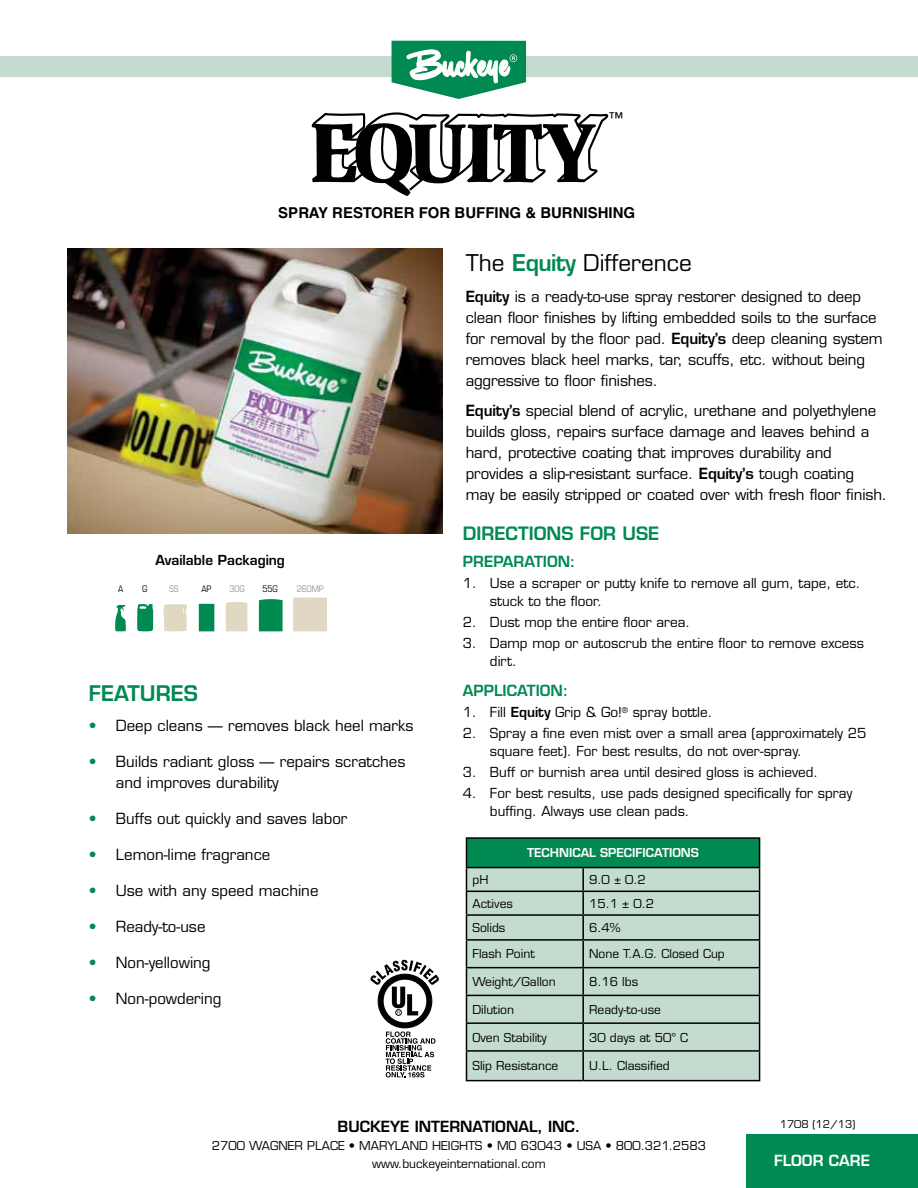
<style>
.page{position:relative;width:918px;height:1188px;background:#fff}
.page>*{position:absolute;margin:0;border:0;box-sizing:border-box;transform-origin:0 0}
.t1{font:22.5px "Eurostile LT Std";color:#000}
.t2{font:600 21px "Eurostile LT Std";color:#008a52}
.t3{font:600 18px "Eurostile LT Std";color:#008a52}
.t4{font:15px/21px "Eurostile LT Std";letter-spacing:-.01em;color:#000}
.t5{font:700 15px "Helvetica LT Std";color:#000}
.t6{font:600 15px "Eurostile LT Std";color:#000}
.t7{font:600 15px "Eurostile LT Std";color:#008a52}
.t8{font:600 15px "Eurostile LT Std";color:#fff}
.t9{font:15px "Helvetica LT Std";color:#000}
.t10{font:13.5px/18px "Eurostile LT Std";color:#000}
.t11{font:600 13.5px "Eurostile LT Std";color:#000}
.t12{font:12px/18px "Eurostile LT Std";color:#000;text-align:center}
.t13{font:600 12px "Eurostile LT Std";color:#fff}
.t14{font:10.5px "Eurostile LT Std";color:#000}
.t15{font:condensed 9px "Eurostile LT Std";color:#939598}
.t16{font:condensed 9px "Eurostile LT Std";color:#000}
.s1{color:#008a52}
.s2{font-weight:600;color:#008a52}
.s3{font-weight:600}
</style>
<div class="page">
<div style="left:0;top:56px;width:918px;height:20px;background:#c3dccf"></div>
<svg style="left:392px;top:41px;width:134px;height:58px"></svg>
<svg style="left:312px;top:112px;width:296px;height:84px"></svg>
<img style="left:68px;top:248px;width:375px;height:285px">
<div style="left:746px;top:1134px;width:172px;height:54px;background:#008a52"></div>
<svg style="left:115px;top:605px;width:11px;height:26px"></svg>
<svg style="left:137px;top:604px;width:16px;height:27px"></svg>
<svg style="left:163px;top:604px;width:24px;height:27px"></svg>
<svg style="left:199px;top:604px;width:15px;height:27px"></svg>
<svg style="left:226px;top:602px;width:21px;height:29px"></svg>
<svg style="left:259px;top:599px;width:24px;height:32px"></svg>
<svg style="left:293px;top:598px;width:34px;height:33px"></svg>
<div style="left:466px;top:838px;width:294px;height:30px;background:#008a52"></div>
<div style="left:467px;top:868px;width:292px;height:212px;background:#c3dccf"></div>
<hr style="left:466px;top:837px;width:117px;height:2px;background:#000">
<hr style="left:583px;top:837px;width:177px;height:2px;background:#000">
<hr style="left:466px;top:867px;width:117px;height:1px;background:#000">
<hr style="left:583px;top:867px;width:177px;height:1px;background:#000">
<hr style="left:582px;top:868px;width:2px;height:23px;background:#000">
<hr style="left:466px;top:891px;width:117px;height:1px;background:#000">
<hr style="left:583px;top:891px;width:177px;height:1px;background:#000">
<hr style="left:582px;top:892px;width:2px;height:22px;background:#000">
<hr style="left:466px;top:914px;width:117px;height:2px;background:#000">
<hr style="left:583px;top:914px;width:177px;height:2px;background:#000">
<hr style="left:582px;top:916px;width:2px;height:23px;background:#000">
<hr style="left:466px;top:939px;width:117px;height:2px;background:#000">
<hr style="left:583px;top:939px;width:177px;height:2px;background:#000">
<hr style="left:582px;top:941px;width:2px;height:26px;background:#000">
<hr style="left:466px;top:967px;width:117px;height:1px;background:#000">
<hr style="left:583px;top:967px;width:177px;height:1px;background:#000">
<hr style="left:582px;top:968px;width:2px;height:27px;background:#000">
<hr style="left:466px;top:995px;width:117px;height:1px;background:#000">
<hr style="left:583px;top:995px;width:177px;height:1px;background:#000">
<hr style="left:582px;top:996px;width:2px;height:26px;background:#000">
<hr style="left:466px;top:1022px;width:117px;height:2px;background:#000">
<hr style="left:583px;top:1022px;width:177px;height:2px;background:#000">
<hr style="left:582px;top:1024px;width:2px;height:26px;background:#000">
<hr style="left:466px;top:1050px;width:117px;height:2px;background:#000">
<svg style="left:466px;top:839px;width:1px;height:241px"></svg>
<hr style="left:583px;top:1050px;width:177px;height:2px;background:#000">
<hr style="left:582px;top:1052px;width:2px;height:28px;background:#000">
<svg style="left:759px;top:839px;width:1px;height:241px"></svg>
<hr style="left:466px;top:1080px;width:117px;height:1px;background:#000">
<hr style="left:583px;top:1080px;width:177px;height:1px;background:#000">
<svg style="left:370px;top:960px;width:69px;height:117px"></svg>
<p class="t9" style="left:609px;top:109px;width:16px">™</p>
<p class="t5" style="left:278px;top:203px;width:358px">SPRAY RESTORER FOR BUFFING &amp; BURNISHING</p>
<p class="t11" style="left:156px;top:551px;width:131px">Available Packaging</p>
<p class="t16" style="left:118px;top:583px;width:7px">A</p>
<p class="t16" style="left:142px;top:583px;width:7px">G</p>
<p class="t15" style="left:169px;top:583px;width:11px">SS</p>
<p class="t16" style="left:201px;top:583px;width:11px">AP</p>
<p class="t15" style="left:230px;top:583px;width:17px">30G</p>
<p class="t16" style="left:262px;top:583px;width:17px">55G</p>
<p class="t15" style="left:297px;top:583px;width:29px">260MP</p>
<h2 class="t2" style="left:89px;top:681px;width:111px">FEATURES</h2>
<p class="t4" style="left:89px;top:716px;width:326px"><span class="s1">•</span> Deep cleans — removes black heel marks</p>
<p class="t4" style="left:116px;top:752px;width:291px;text-indent:-27px"><span class="s1">•</span> Builds radiant gloss — repairs scratches and improves durability</p>
<p class="t4" style="left:89px;top:809px;width:260px"><span class="s1">•</span> Buffs out quickly and saves labor</p>
<p class="t4" style="left:89px;top:845px;width:183px"><span class="s1">•</span> Lemon-lime fragrance</p>
<p class="t4" style="left:89px;top:881px;width:231px"><span class="s1">•</span> Use with any speed machine</p>
<p class="t4" style="left:89px;top:917px;width:118px"><span class="s1">•</span> Ready-to-use</p>
<p class="t4" style="left:89px;top:953px;width:123px"><span class="s1">•</span> Non-yellowing</p>
<p class="t4" style="left:89px;top:989px;width:134px"><span class="s1">•</span> Non-powdering</p>
<h1 class="t1" style="left:466px;top:249px;width:228px">The <span class="s2">Equity</span> Difference</h1>
<p class="t4" style="left:466px;top:286px;width:418px"><span class="s3">Equity</span> is a ready-to-use spray restorer designed to deep clean floor finishes by lifting embedded soils to the surface for removal by the floor pad. <span class="s3">Equity’s</span> deep cleaning system removes black heel marks, tar, scuffs, etc. without being aggressive to floor finishes.</p>
<p class="t4" style="left:466px;top:400px;width:423px"><span class="s3">Equity’s</span> special blend of acrylic, urethane and polyethylene builds gloss, repairs surface damage and leaves behind a hard, protective coating that improves durability and provides a slip-resistant surface. <span class="s3">Equity’s</span> tough coating<br>may be easily stripped or coated over with fresh floor finish.</p>
<p class="t3" style="left:463px;top:522px;width:198px">DIRECTIONS FOR USE</p>
<p class="t7" style="left:463px;top:552px;width:114px">PREPARATION:</p>
<p class="t10" style="left:490px;top:574px;width:372px;text-indent:-27px">1. Use a scraper or putty knife to remove all gum, tape, etc. stuck to the floor.</p>
<p class="t10" style="left:463px;top:613px;width:229px">2. Dust mop the entire floor area.</p>
<p class="t10" style="left:490px;top:634px;width:376px;text-indent:-27px">3. Damp mop or autoscrub the entire floor to remove excess dirt.</p>
<p class="t7" style="left:463px;top:681px;width:107px">APPLICATION:</p>
<p class="t10" style="left:463px;top:703px;width:251px">1. Fill <span class="s3">Equity</span> Grip &amp; Go!<sup>®</sup> spray bottle.</p>
<p class="t10" style="left:490px;top:724px;width:378px;text-indent:-27px">2. Spray a fine even mist over a small area (approximately 25 square feet). For best results, do not over-spray.</p>
<p class="t10" style="left:463px;top:763px;width:357px">3. Buff or burnish area until desired gloss is achieved.</p>
<p class="t10" style="left:490px;top:784px;width:364px;text-indent:-27px">4. For best results, use pads designed specifically for spray buffing. Always use clean pads.</p>
<p class="t13" style="left:527px;top:845px;width:173px">TECHNICAL SPECIFICATIONS</p>
<p class="t12" style="left:472px;top:871px;width:17px">pH</p>
<p class="t12" style="left:589px;top:871px;width:58px">9.0 ± 0.2</p>
<p class="t12" style="left:472px;top:894px;width:42px">Actives</p>
<p class="t12" style="left:589px;top:894px;width:66px">15.1 ± 0.2</p>
<p class="t12" style="left:472px;top:919px;width:34px">Solids</p>
<p class="t12" style="left:589px;top:919px;width:33px">6.4%</p>
<p class="t12" style="left:472px;top:945px;width:64px">Flash Point</p>
<p class="t12" style="left:589px;top:945px;width:137px">None T.A.G. Closed Cup</p>
<p class="t12" style="left:472px;top:973px;width:85px">Weight/Gallon</p>
<p class="t12" style="left:589px;top:973px;width:51px">8.16 lbs</p>
<p class="t12" style="left:472px;top:1000px;width:43px">Dilution</p>
<p class="t12" style="left:589px;top:1000px;width:73px">Ready-to-use</p>
<p class="t12" style="left:472px;top:1028px;width:76px">Oven Stability</p>
<p class="t12" style="left:589px;top:1028px;width:101px">30 days at 50° C</p>
<p class="t12" style="left:472px;top:1057px;width:87px">Slip Resistance</p>
<p class="t12" style="left:589px;top:1057px;width:82px">U.L. Classified</p>
<p class="t6" style="left:338px;top:1117px;width:244px">BUCKEYE INTERNATIONAL, INC.</p>
<p class="t12" style="left:212px;top:1136px;width:496px">2700 WAGNER PLACE • MARYLAND HEIGHTS • MO 63043 • USA • 800.321.2583 www.buckeyeinternational.com</p>
<p class="t14" style="left:780px;top:1117px;width:77px">1708 (12/13)</p>
<p class="t8" style="left:774px;top:1151px;width:97px">FLOOR CARE</p>
</div>
